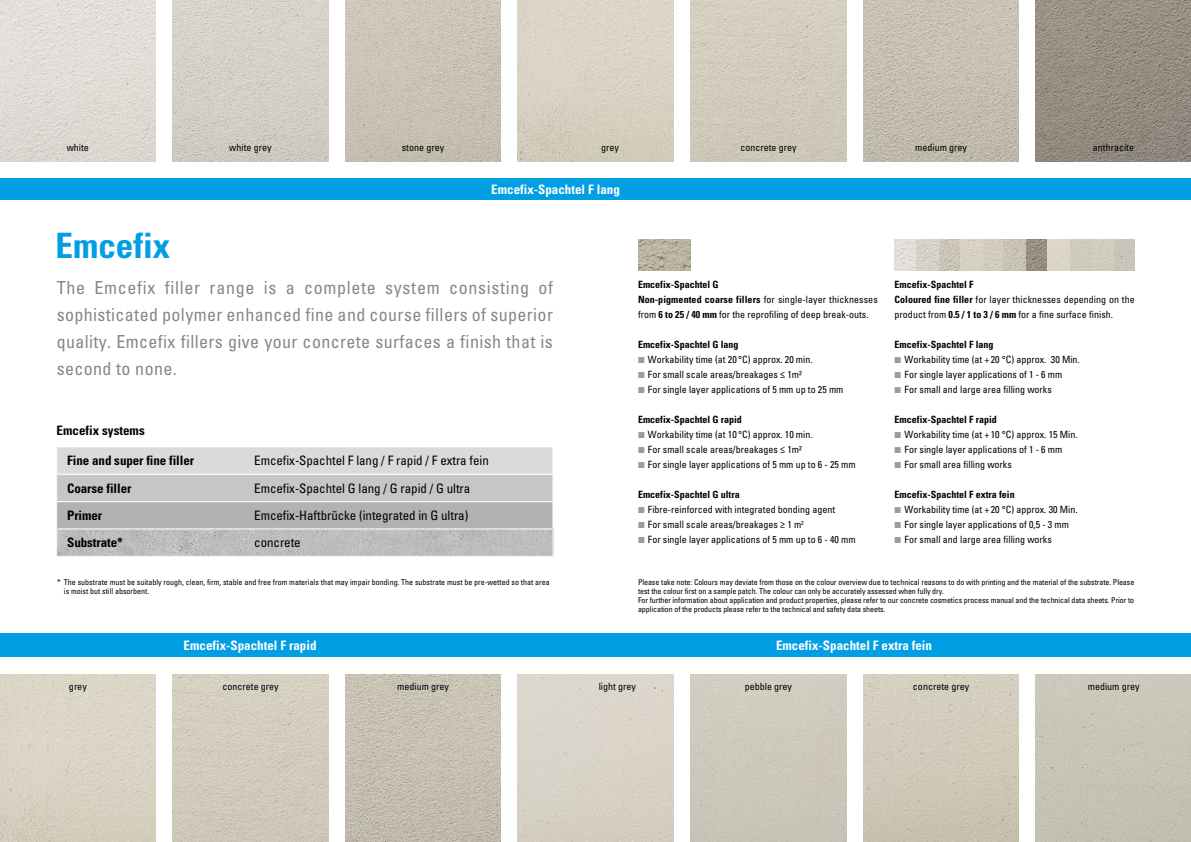
<style>
.page{position:relative;width:1191px;height:842px;background:#fff}
.page>*{position:absolute;margin:0;border:0;box-sizing:border-box;transform-origin:0 0}
.t1{font:700 condensed 35px "Univers LT Pro";color:#009ee3}
.t2{font:condensed 18px/27px "Univers LT Pro";letter-spacing:.02em;color:#868786;text-align:justify}
.t3{font:condensed 13px "Univers LT Pro";letter-spacing:-.005em;color:#000}
.t4{font:700 condensed 13px "Univers LT Pro";color:#fff}
.t5{font:700 condensed 13px "Univers LT Pro";letter-spacing:-.005em;color:#000}
.t6{font:condensed 10px/15px "Univers LT Pro";color:#000}
.t7{font:condensed 8px/9px "Univers LT Pro";letter-spacing:-.01em;color:#000}
.s1{font-weight:700}
.s2{color:#9c9c9d}
</style>
<div class="page">
<div style="left:518px;top:674px;width:155px;height:168px;background:#d9d4c8"></div>
<img style="left:1035px;top:674px;width:156px;height:168px">
<img style="left:863px;top:674px;width:155px;height:168px">
<img style="left:690px;top:674px;width:156px;height:168px">
<img style="left:0;top:674px;width:155px;height:168px">
<img style="left:345px;top:674px;width:156px;height:168px">
<img style="left:173px;top:674px;width:155px;height:168px">
<img style="left:173px;top:0;width:155px;height:161px">
<img style="left:345px;top:0;width:156px;height:161px">
<img style="left:518px;top:0;width:155px;height:161px">
<img style="left:1035px;top:0;width:156px;height:161px">
<img style="left:863px;top:0;width:155px;height:161px">
<img style="left:690px;top:0;width:156px;height:161px">
<img style="left:0;top:0;width:156px;height:161px">
<img style="left:894px;top:239px;width:22px;height:32px">
<div style="left:982px;top:239px;width:21px;height:32px;background:#d3cdbd"></div>
<div style="left:1069px;top:239px;width:22px;height:32px;background:#cfcabe"></div>
<svg style="left:938px;top:239px;width:22px;height:32px"></svg>
<svg style="left:1025px;top:239px;width:22px;height:32px"></svg>
<div style="left:1113px;top:239px;width:21px;height:32px;background:#c8c4b8"></div>
<svg style="left:916px;top:239px;width:22px;height:32px"></svg>
<svg style="left:1003px;top:239px;width:22px;height:32px"></svg>
<div style="left:1091px;top:239px;width:22px;height:32px;background:#d2ccbc"></div>
<div style="left:960px;top:239px;width:22px;height:32px;background:#d8d2c2"></div>
<div style="left:1047px;top:239px;width:22px;height:32px;background:#ddd7cb"></div>
<img style="left:638px;top:239px;width:52px;height:32px">
<div style="left:518px;top:634px;width:673px;height:23px;background:#009ee3"></div>
<div style="left:0;top:634px;width:673px;height:23px;background:#009ee3"></div>
<div style="left:57px;top:502px;width:496px;height:27px;background:#b1b2b3"></div>
<div style="left:56px;top:501px;width:497px;height:28px;border:1px solid #fff"></div>
<div style="left:57px;top:474px;width:496px;height:28px;background:#c5c6c6"></div>
<div style="left:56px;top:474px;width:497px;height:28px;border:1px solid #fff"></div>
<div style="left:57px;top:447px;width:496px;height:27px;background:#d9dada"></div>
<div style="left:56px;top:446px;width:497px;height:29px;border:1px solid #fff"></div>
<img style="left:58px;top:531px;width:493px;height:24px">
<div style="left:56px;top:529px;width:497px;height:28px;border:1px solid #fff"></div>
<div style="left:0;top:178px;width:1191px;height:22px;background:#009ee3"></div>
<p class="t6" style="left:67px;top:140px;width:24px">white</p>
<p class="t6" style="left:229px;top:140px;width:44px">white grey</p>
<p class="t6" style="left:402px;top:140px;width:44px">stone grey</p>
<p class="t6" style="left:601px;top:140px;width:19px">grey</p>
<p class="t6" style="left:740px;top:140px;width:58px">concrete grey</p>
<p class="t6" style="left:915px;top:140px;width:53px">medium grey</p>
<p class="t6" style="left:1092px;top:140px;width:43px">anthracite</p>
<h1 class="t1" style="left:56px;top:224px;width:116px">Emcefix</h1>
<h3 class="t4" style="left:491px;top:182px;width:130px">Emcefix-Spachtel F lang</h3>
<h2 class="t2" style="left:57px;top:274px;width:498px">The Emcefix filler range is a complete system consisting of sophisticated polymer enhanced fine and course fillers of superior quality. Emcefix fillers give your concrete surfaces a finish that is second to none.</h2>
<h3 class="t5" style="left:57px;top:423px;width:90px">Emcefix systems</h3>
<h3 class="t5" style="left:67px;top:453px;width:128px">Fine and super fine filler</h3>
<h3 class="t3" style="left:254px;top:452px;width:236px">Emcefix-Spachtel F lang / F rapid / F extra fein</h3>
<h3 class="t5" style="left:67px;top:480px;width:66px">Coarse filler</h3>
<h3 class="t3" style="left:254px;top:480px;width:218px">Emcefix-Spachtel G lang / G rapid / G ultra</h3>
<h3 class="t5" style="left:67px;top:507px;width:37px">Primer</h3>
<h3 class="t3" style="left:254px;top:507px;width:215px">Emcefix-Haftbrücke (integrated in G ultra)</h3>
<h3 class="t5" style="left:67px;top:535px;width:57px">Substrate*</h3>
<h3 class="t3" style="left:254px;top:534px;width:48px">concrete</h3>
<p class="t7" style="left:64px;top:578px;width:487px;text-indent:-7px">* The substrate must be suitably rough, clean, firm, stable and free from materials that may impair bonding. The substrate must be pre-wetted so that area is moist but still absorbent.</p>
<p class="t6" style="left:638px;top:277px;width:241px"><span class="s1">Emcefix-Spachtel G<br>Non-pigmented coarse fillers</span> for single-layer thicknesses from <span class="s1">6 to 25 / 40 mm</span> for the reprofiling of deep break-outs.</p>
<p class="t6" style="left:638px;top:337px;width:207px"><span class="s1">Emcefix-Spachtel G lang<br></span><span class="s2">◾</span> Workability time (at 20 °C) approx. 20 min.<br><span class="s2">◾</span> For small scale areas/breakages ≤ 1m²<br><span class="s2">◾</span> For single layer applications of 5 mm up to 25 mm</p>
<p class="t6" style="left:638px;top:412px;width:219px"><span class="s1">Emcefix-Spachtel G rapid<br></span><span class="s2">◾</span> Workability time (at 10 °C) approx. 10 min.<br><span class="s2">◾</span> For small scale areas/breakages ≤ 1m²<br><span class="s2">◾</span> For single layer applications of 5 mm up to 6 - 25 mm</p>
<p class="t6" style="left:638px;top:487px;width:219px"><span class="s1">Emcefix-Spachtel G ultra<br></span><span class="s2">◾</span> Fibre-reinforced with integrated bonding agent<br><span class="s2">◾</span> For small scale areas/breakages ≥ 1 m<sup>2<br></sup><span class="s2">◾</span> For single layer applications of 5 mm up to 6 - 40 mm</p>
<p class="t6" style="left:894px;top:277px;width:242px"><span class="s1">Emcefix-Spachtel F<br>Coloured fine filler</span> for layer thicknesses depending on the product from <span class="s1">0.5 / 1 to 3 / 6 mm</span> for a fine surface finish.</p>
<p class="t6" style="left:894px;top:337px;width:187px"><span class="s1">Emcefix-Spachtel F lang<br></span><span class="s2">◾</span> Workability time (at + 20 °C) approx. 30 Min. <span class="s2">◾</span> For single layer applications of 1 - 6 mm<br><span class="s2">◾</span> For small and large area filling works</p>
<p class="t6" style="left:894px;top:412px;width:184px"><span class="s1">Emcefix-Spachtel F rapid<br></span><span class="s2">◾</span> Workability time (at + 10 °C) approx. 15 Min. <span class="s2">◾</span> For single layer applications of 1 - 6 mm<br><span class="s2">◾</span> For small area filling works</p>
<p class="t6" style="left:894px;top:487px;width:184px"><span class="s1">Emcefix-Spachtel F extra fein<br></span><span class="s2">◾</span> Workability time (at + 20 °C) approx. 30 Min. <span class="s2">◾</span> For single layer applications of 0,5 - 3 mm <span class="s2">◾</span> For small and large area filling works</p>
<p class="t7" style="left:638px;top:578px;width:498px">Please take note: Colours may deviate from those on the colour overview due to technical reasons to do with printing and the material of the substrate. Please test the colour first on a sample patch. The colour can only be accurately assessed when fully dry.<br>For further information about application and product properties, please refer to our concrete cosmetics process manual and the technical data sheets. Prior to application of the products please refer to the technical and safety data sheets.</p>
<h3 class="t4" style="left:184px;top:637px;width:134px">Emcefix-Spachtel F rapid</h3>
<h3 class="t4" style="left:776px;top:637px;width:157px">Emcefix-Spachtel F extra fein</h3>
<p class="t6" style="left:69px;top:679px;width:19px">grey</p>
<p class="t6" style="left:223px;top:679px;width:58px">concrete grey</p>
<p class="t6" style="left:397px;top:679px;width:53px">medium grey</p>
<p class="t6" style="left:598px;top:679px;width:39px">light grey</p>
<p class="t6" style="left:745px;top:679px;width:49px">pebble grey</p>
<p class="t6" style="left:913px;top:679px;width:58px">concrete grey</p>
<p class="t6" style="left:1087px;top:679px;width:53px">medium grey</p>
</div>
